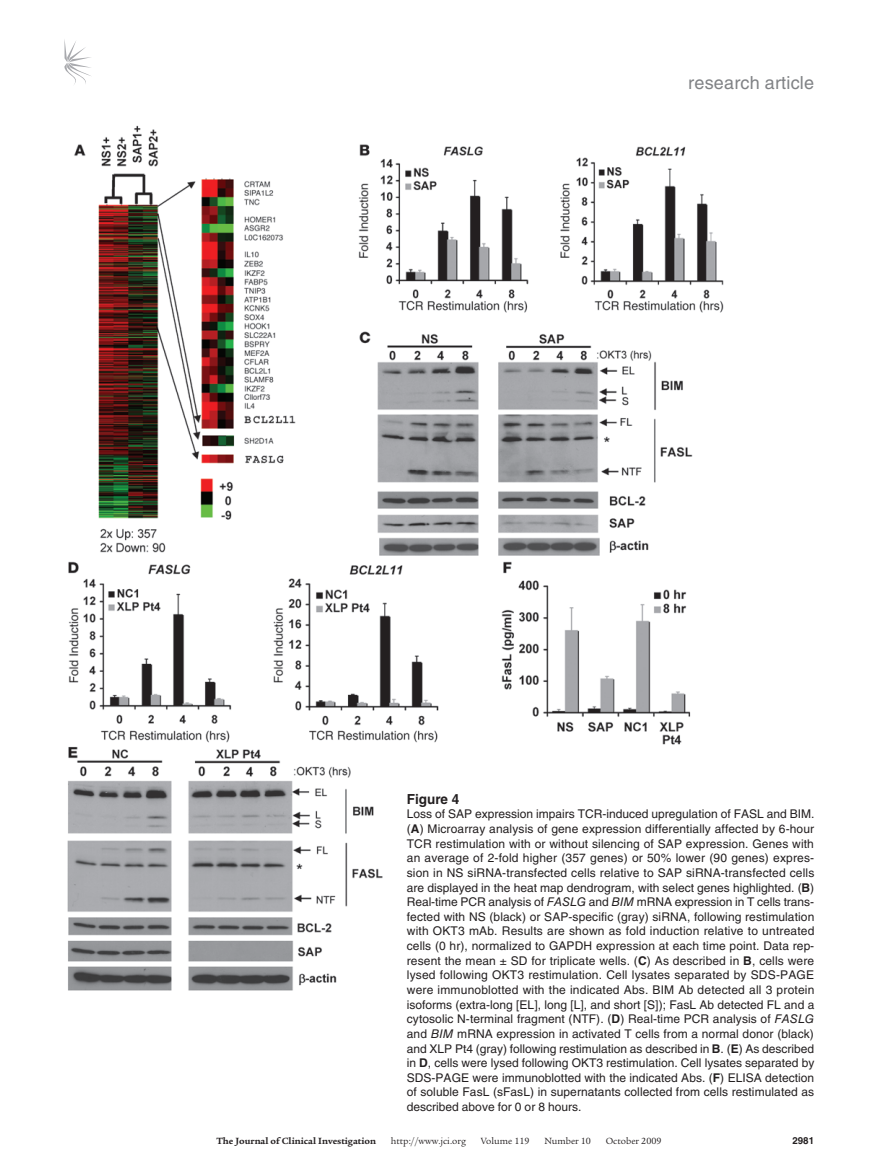
<style>
.page{position:relative;width:878px;height:1174px;background:#fff}
.page>*{position:absolute;margin:0;border:0;box-sizing:border-box;transform-origin:0 0}
.t1{font:18px "Helvetica LT Std";letter-spacing:.01em;color:#808285}
.t2{font:700 13.95px "Helvetica LT Std";color:#231f20}
.t3{font:12px/14.7px "Helvetica LT Std";letter-spacing:.005em;color:#231f20;text-align:justify}
.t4{font:9.75px "Legacy Serif Std";color:#231f20}
.t5{font:700 9.75px "Legacy Serif Std";color:#231f20}
.t6{font:700 9.75px "Helvetica LT Std";color:#231f20}
.s1{font-weight:700}
.s2{font-style:italic}
</style>
<div class="page">
<svg style="left:64px;top:39px;width:27px;height:45px"></svg>
<img style="left:67px;top:125px;width:657px;height:866px">
<h1 class="t1" style="left:688px;top:72px;width:127px">research article</h1>
<p class="t2" style="left:407px;top:790px;width:54px">Figure 4</p>
<p class="t3" style="left:407px;top:807px;width:409px">Loss of SAP expression impairs TCR-induced upregulation of FASL and BIM. (<span class="s1">A</span>) Microarray analysis of gene expression differentially affected by 6-hour TCR restimulation with or without silencing of SAP expression. Genes with an average of 2-fold higher (357 genes) or 50% lower (90 genes) expres&shy;sion in NS siRNA-transfected cells relative to SAP siRNA-transfected cells are displayed in the heat map dendrogram, with select genes highlighted. (<span class="s1">B</span>)<br>Real-time PCR analysis of <span class="s2">FASLG</span> and <span class="s2">BIM</span> mRNA expression in T cells trans&shy;fected with NS (black) or SAP-specific (gray) siRNA, following restimulation with OKT3 mAb. Results are shown as fold induction relative to untreated cells (0 hr), normalized to GAPDH expression at each time point. Data rep&shy;resent the mean ± SD for triplicate wells. (<span class="s1">C</span>) As described in <span class="s1">B</span>, cells were lysed following OKT3 restimulation. Cell lysates separated by SDS-PAGE were immunoblotted with the indicated Abs. BIM Ab detected all 3 protein isoforms (extra-long [EL], long [L], and short [S]); FasL Ab detected FL and a cytosolic N-terminal fragment (NTF). (<span class="s1">D</span>) Real-time PCR analysis of <span class="s2">FASLG </span>and <span class="s2">BIM</span> mRNA expression in activated T cells from a normal donor (black) and XLP Pt4 (gray) following restimulation as described in <span class="s1">B</span>. (<span class="s1">E</span>) As described in <span class="s1">D</span>, cells were lysed following OKT3 restimulation. Cell lysates separated by SDS-PAGE were immunoblotted with the indicated Abs. (<span class="s1">F</span>) ELISA detection of soluble FasL (sFasL) in supernatants collected from cells restimulated as described above for 0 or 8 hours.</p>
<p class="t5" style="left:216px;top:1135px;width:161px">The Journal of Clinical Investigation</p>
<p class="t4" style="left:391px;top:1135px;width:77px">http://www.jci.org</p>
<p class="t4" style="left:480px;top:1135px;width:50px">Volume 119</p>
<p class="t4" style="left:544px;top:1135px;width:48px">Number 10</p>
<p class="t4" style="left:605px;top:1135px;width:57px">October 2009</p>
<p class="t6" style="left:792px;top:1134px;width:23px">2981</p>
</div>
